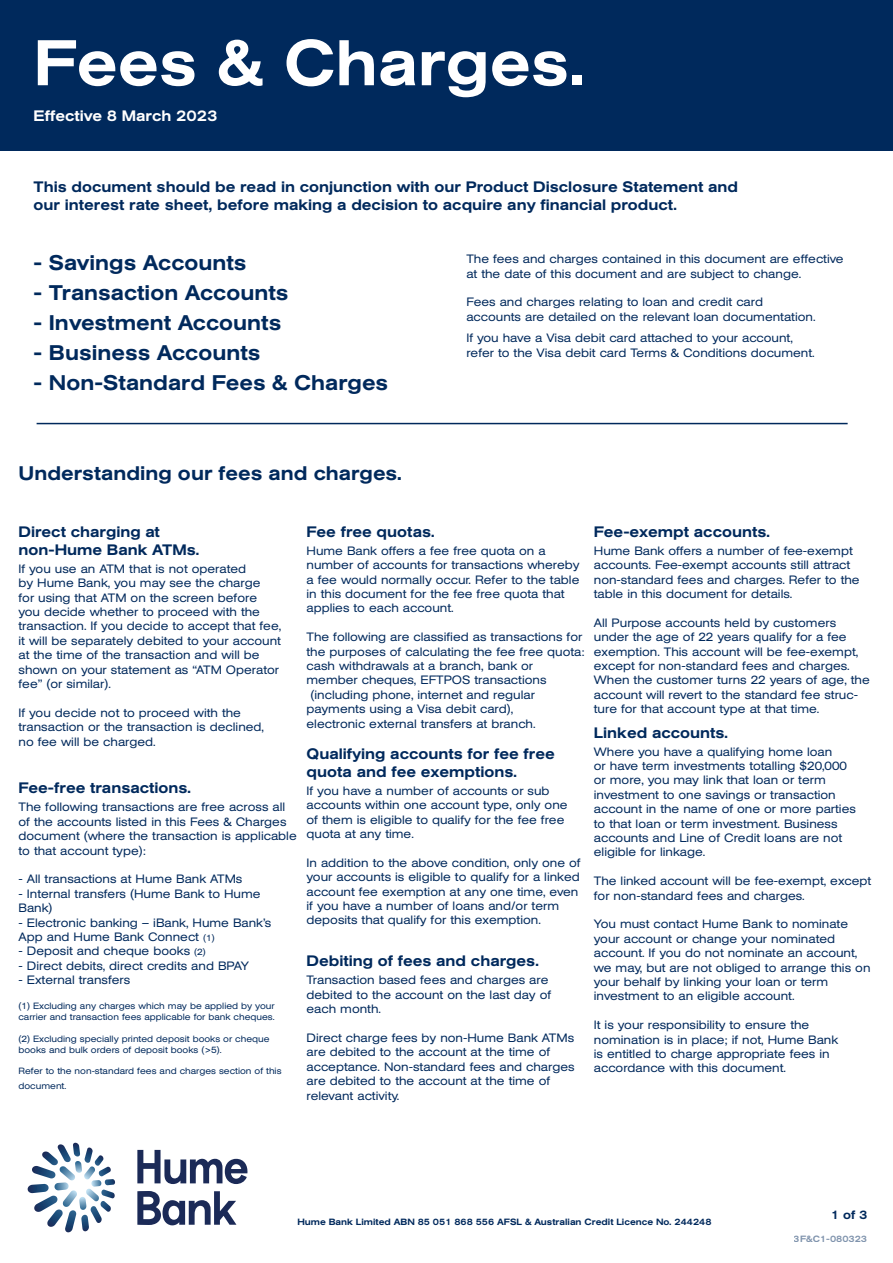
<style>
.page{position:relative;width:893px;height:1263px;background:#fff}
.page>*{position:absolute;margin:0;border:0;box-sizing:border-box;transform-origin:0 0}
.t1{font:500 expanded 63.75px "AG Book Pro";color:#fff}
.t2{font:500 expanded 21px "AG Book Pro";color:#00295c}
.t3{font:500 expanded 19.5px "AG Book Pro";color:#00295c}
.t4{font:500 expanded 15px/18px "AG Book Pro";color:#00295c}
.t5{font:500 expanded 15px "AG Book Pro";color:#fff}
.t6{font:expanded 12px/14.4px "AG Book Pro";color:#00295c}
.t7{font:500 expanded 12px "AG Book Pro";color:#00295c}
.t8{font:expanded 9px/10.8px "AG Book Pro";color:#00295c}
.t9{font:500 expanded 9px "AG Book Pro";color:#00295c}
.s1{font-size:9px}
</style>
<div class="page">
<div style="left:0;top:0;width:893px;height:150px;background:#00295c"></div>
<hr style="left:37px;top:423px;width:811px;height:1px;background:#00295c">
<svg style="left:137px;top:1150px;width:110px;height:34px"></svg>
<svg style="left:137px;top:1191px;width:99px;height:34px"></svg>
<svg style="left:28px;top:1143px;width:87px;height:89px"></svg>
<p class="t1" style="left:34px;top:22px;width:553px">Fees &amp; Charges.</p>
<p class="t5" style="left:34px;top:106px;width:185px">Effective 8 March 2023</p>
<p class="t4" style="left:34px;top:178px;width:706px">This document should be read in conjunction with our Product Disclosure Statement and our interest rate sheet, before making a decision to acquire any financial product.</p>
<p class="t2" style="left:34px;top:249px;width:215px">- Savings Accounts</p>
<p class="t2" style="left:34px;top:279px;width:256px">- Transaction Accounts</p>
<p class="t2" style="left:34px;top:309px;width:249px">- Investment Accounts</p>
<p class="t2" style="left:34px;top:339px;width:228px">- Business Accounts</p>
<p class="t2" style="left:34px;top:369px;width:356px">- Non-Standard Fees &amp; Charges</p>
<p class="t3" style="left:19px;top:460px;width:385px">Understanding our fees and charges.</p>
<p class="t6" style="left:466px;top:252px;width:379px">The fees and charges contained in this document are effective at the date of this document and are subject to change.</p>
<p class="t6" style="left:466px;top:295px;width:351px">Fees and charges relating to loan and credit card accounts are detailed on the relevant loan documentation.</p>
<p class="t6" style="left:466px;top:331px;width:350px">If you have a Visa debit card attached to your account, refer to the Visa debit card Terms &amp; Conditions document.</p>
<p class="t4" style="left:19px;top:523px;width:183px">Direct charging at non-Hume Bank ATMs.</p>
<p class="t6" style="left:19px;top:561px;width:264px">If you use an ATM that is not operated<br>by Hume Bank, you may see the charge<br>for using that ATM on the screen before you decide whether to proceed with the transaction. If you decide to accept that fee, it will be separately debited to your account at the time of the transaction and will be shown on your statement as “ATM Operator fee” (or similar).</p>
<p class="t6" style="left:19px;top:705px;width:247px">If you decide not to proceed with the transaction or the transaction is declined, no fee will be charged.</p>
<p class="t4" style="left:19px;top:779px;width:174px">Fee-free transactions.</p>
<p class="t6" style="left:19px;top:800px;width:280px">The following transactions are free across all of the accounts listed in this Fees &amp; Charges document (where the transaction is applicable to that account type):</p>
<p class="t6" style="left:19px;top:872px;width:225px">- All transactions at Hume Bank ATMs</p>
<p class="t6" style="left:19px;top:886px;width:244px">- Internal transfers (Hume Bank to Hume<br>Bank)</p>
<p class="t6" style="left:19px;top:915px;width:254px">- Electronic banking – iBank, Hume Bank’s<br>App and Hume Bank Connect <span class="s1">(1)</span></p>
<p class="t6" style="left:19px;top:944px;width:189px">- Deposit and cheque books <span class="s1">(2)</span></p>
<p class="t6" style="left:19px;top:958px;width:232px">- Direct debits, direct credits and BPAY</p>
<p class="t6" style="left:19px;top:973px;width:113px">- External transfers</p>
<p class="t8" style="left:19px;top:1001px;width:258px">(1) Excluding any charges which may be applied by your carrier and transaction fees applicable for bank cheques.</p>
<p class="t8" style="left:19px;top:1033px;width:253px">(2) Excluding specially printed deposit books or cheque books and bulk orders of deposit books (&gt;5).</p>
<p class="t8" style="left:19px;top:1064px;width:265px;line-height:14.4px">Refer to the non-standard fees and charges section of this document.</p>
<p class="t4" style="left:307px;top:523px;width:130px">Fee free quotas.</p>
<p class="t6" style="left:307px;top:543px;width:275px">Hume Bank offers a fee free quota on a number of accounts for transactions whereby a fee would normally occur. Refer to the table in this document for the fee free quota that applies to each account.</p>
<p class="t6" style="left:307px;top:630px;width:277px">The following are classified as transactions for</p>
<p class="t6" style="left:307px;top:644px;width:279px">the purposes of calculating the fee free quota:</p>
<p class="t6" style="left:307px;top:659px;width:228px">cash withdrawals at a branch, bank or</p>
<p class="t6" style="left:307px;top:673px;width:241px">member cheques, EFTPOS transactions</p>
<p class="t6" style="left:311px;top:687px;width:226px">(including phone, internet and regular</p>
<p class="t6" style="left:307px;top:702px;width:208px">payments using a Visa debit card),</p>
<p class="t6" style="left:307px;top:716px;width:231px">electronic external transfers at branch.</p>
<p class="t4" style="left:307px;top:745px;width:250px">Qualifying accounts for fee free quota and fee exemptions.</p>
<p class="t6" style="left:307px;top:783px;width:263px">If you have a number of accounts or sub accounts within one account type, only one of them is eligible to qualify for the fee free quota at any time.</p>
<p class="t6" style="left:307px;top:855px;width:276px">In addition to the above condition, only one of your accounts is eligible to qualify for a linked account fee exemption at any one time, even if you have a number of loans and/or term deposits that qualify for this exemption.</p>
<p class="t4" style="left:307px;top:952px;width:234px">Debiting of fees and charges.</p>
<p class="t6" style="left:307px;top:973px;width:246px">Transaction based fees and charges are debited to the account on the last day of each month.</p>
<p class="t6" style="left:307px;top:1030px;width:270px">Direct charge fees by non-Hume Bank ATMs are debited to the account at the time of acceptance. Non-standard fees and charges are debited to the account at the time of relevant activity.</p>
<p class="t4" style="left:594px;top:523px;width:178px">Fee-exempt accounts.</p>
<p class="t6" style="left:594px;top:543px;width:267px">Hume Bank offers a number of fee-exempt accounts. Fee-exempt accounts still attract non-standard fees and charges. Refer to the table in this document for details.</p>
<p class="t6" style="left:594px;top:615px;width:278px">All Purpose accounts held by customers under the age of 22 years qualify for a fee exemption. This account will be fee-exempt, except for non-standard fees and charges.<br>When the customer turns 22 years of age, the account will revert to the standard fee struc&shy;ture for that account type at that time.</p>
<p class="t4" style="left:594px;top:723px;width:136px">Linked accounts.</p>
<p class="t6" style="left:594px;top:744px;width:264px">Where you have a qualifying home loan<br>or have term investments totalling $20,000 or more, you may link that loan or term investment to one savings or transaction account in the name of one or more parties to that loan or term investment. Business accounts and Line of Credit loans are not eligible for linkage.</p>
<p class="t6" style="left:594px;top:874px;width:279px">The linked account will be fee-exempt, except for non-standard fees and charges.</p>
<p class="t6" style="left:594px;top:917px;width:278px">You must contact Hume Bank to nominate your account or change your nominated account. If you do not nominate an account, we may, but are not obliged to arrange this on your behalf by linking your loan or term investment to an eligible account.</p>
<p class="t6" style="left:594px;top:1018px;width:246px">It is your responsibility to ensure the nomination is in place; if not, Hume Bank is entitled to charge appropriate fees in accordance with this document.</p>
<p class="t9" style="left:297px;top:1216px;width:416px">Hume Bank Limited ABN 85 051 868 556 AFSL &amp; Australian Credit Licence No. 244248</p>
<p class="t7" style="left:831px;top:1207px;width:38px">1 of 3</p>
<p class="t9" style="left:794px;top:1233px;width:75px">3F&amp;C1-080323</p>
</div>
